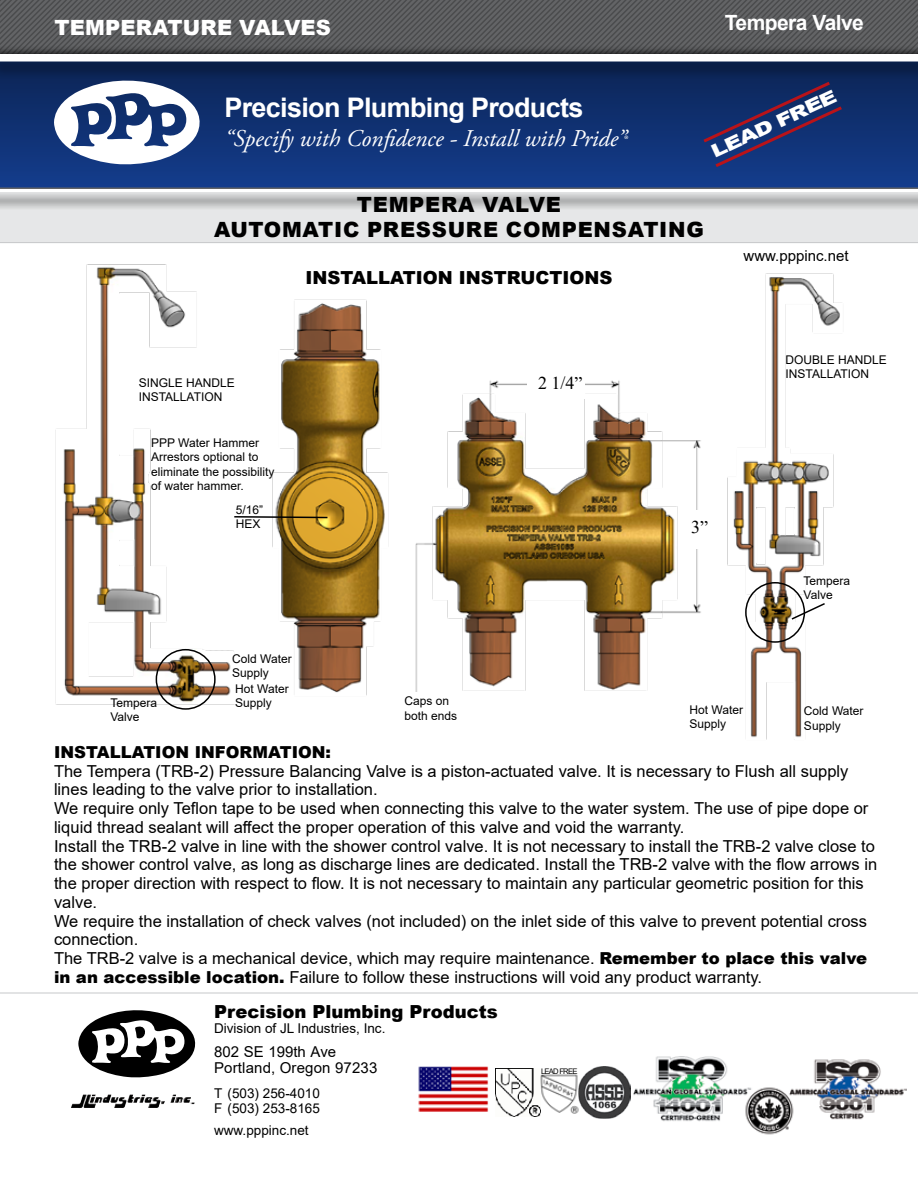
<style>
.page{position:relative;width:918px;height:1188px;background:#fff}
.page>*{position:absolute;margin:0;border:0;box-sizing:border-box;transform-origin:0 0}
.t1{font:700 27px "Arial";letter-spacing:-.025em;color:#fff}
.t2{font:italic 24px "Adobe Garamond Pro";color:#fff}
.t3{font:900 21px/25.2px "Arial";letter-spacing:.035em;color:#000;text-align:center}
.t4{font:900 21px "Arial";letter-spacing:.01em;color:#fff}
.t5{font:700 21px "Arial";letter-spacing:-.025em;color:#fff}
.t6{font:900 18px "Arial";color:#000}
.t7{font:900 18px "Arial";color:#fff;scale:1.31 1}
.t8{font:18px "Times New Roman";color:#000}
.t9{font:16.5px/18.8px "Arial";color:#000}
.t10{font:900 16.5px "Arial";color:#000}
.t11{font:15px/15.8px "Arial";color:#000}
.t12{font:13.5px/15px "Arial";color:#000}
.t13{font:12px/14.4px "Arial";color:#000}
.t14{font:7.65px "Arial";letter-spacing:-.1em;color:#000}
.s1{font-size:13.95px}
.s2{font-weight:900}
</style>
<div class="page">
<div style="left:0;top:170px;width:918px;height:18px;background:#133b89"></div>
<div style="left:0;top:211px;width:918px;height:32px;background:#e6e7e8"></div>
<hr style="left:0;top:188px;width:918px;height:2px;background:#636466">
<hr style="left:0;top:993px;width:918px;height:1px;background:#c7c8ca">
<img style="left:84px;top:1094px;width:92px;height:14px">
<svg style="left:78px;top:1010px;width:118px;height:68px"></svg>
<div style="left:0;top:191px;width:918px;height:20px;background:#000;opacity:.75"></div>
<hr style="left:0;top:189px;width:918px;height:3px;background:#fff">
<img style="left:272px;top:273px;width:570px;height:467px">
<img style="left:55px;top:264px;width:180px;height:446px">
<div style="left:156px;top:649px;width:60px;height:61px;border:2px solid #000;border-radius:50%"></div>
<svg style="left:233px;top:515px;width:96px;height:4px"></svg>
<div style="left:528px;top:364px;width:52px;height:40px;background:#fff"></div>
<div style="left:538px;top:370px;width:47px;height:29px;background:#fff"></div>
<div style="left:681px;top:510px;width:31px;height:39px;background:#fff"></div>
<div style="left:691px;top:514px;width:27px;height:32px;background:#fff"></div>
<div style="left:745px;top:582px;width:60px;height:61px;border:2px solid #000;border-radius:50%"></div>
<svg style="left:790px;top:602px;width:37px;height:19px"></svg>
<div style="left:400px;top:693px;width:68px;height:12px;background:#fff"></div>
<svg style="left:0;top:0;width:918px;height:170px;background:#3a4c70"></svg>
<img style="left:495px;top:1068px;width:45px;height:49px">
<img style="left:540px;top:1074px;width:38px;height:41px">
<img style="left:578px;top:1066px;width:53px;height:53px">
<img style="left:634px;top:1056px;width:273px;height:79px">
<img style="left:418px;top:1066px;width:71px;height:46px">
<p class="t4" style="left:54px;top:12px;width:278px">TEMPERATURE VALVES</p>
<p class="t5" style="left:725px;top:8px;width:141px">Tempera Valve</p>
<h1 class="t1" style="left:224px;top:88px;width:361px">Precision Plumbing Products</h1>
<h2 class="t2" style="left:224px;top:124px;width:404px">“Specify with Confidence - Install with Pride”<span class="s1">®</span></h2>
<p class="t7" style="left:707px;top:140px;width:105px;rotate:-25deg">LEAD FREE</p>
<p class="t3" style="left:214px;top:191px;width:491px">TEMPERA VALVE<br>AUTOMATIC PRESSURE COMPENSATING</p>
<p class="t6" style="left:305px;top:264px;width:309px">INSTALLATION INSTRUCTIONS</p>
<p class="t11" style="left:744px;top:248px;width:107px">www.pppinc.net</p>
<p class="t13" style="left:139px;top:375px;width:98px">SINGLE HANDLE<br>INSTALLATION</p>
<p class="t13" style="left:151px;top:435px;width:125px">PPP Water Hammer<br>Arrestors optional to eliminate the possibility of water hammer.</p>
<p class="t8" style="left:538px;top:370px;width:46px">2 1/4”</p>
<p class="t13" style="left:786px;top:352px;width:103px">DOUBLE HANDLE<br>INSTALLATION</p>
<p class="t13" style="left:110px;top:695px;width:48px">Tempera<br>Valve</p>
<p class="t13" style="left:236px;top:502px;width:29px">5/16”<br>HEX</p>
<p class="t13" style="left:232px;top:651px;width:61px">Cold Water<br>Supply</p>
<p class="t13" style="left:235px;top:682px;width:55px">Hot Water<br>Supply</p>
<p class="t13" style="left:405px;top:694px;width:54px">Caps on both ends</p>
<p class="t8" style="left:691px;top:514px;width:18px">3”</p>
<p class="t13" style="left:690px;top:702px;width:55px">Hot Water<br>Supply</p>
<p class="t13" style="left:804px;top:573px;width:48px">Tempera<br>Valve</p>
<p class="t13" style="left:804px;top:704px;width:61px">Cold Water<br>Supply</p>
<p class="t10" style="left:54px;top:740px;width:279px">INSTALLATION INFORMATION:</p>
<p class="t9" style="left:54px;top:761px;width:825px">The Tempera (TRB-2) Pressure Balancing Valve is a piston-actuated valve. It is necessary to Flush all supply lines leading to the valve prior to installation.<br>We require only Teflon tape to be used when connecting this valve to the water system. The use of pipe dope or liquid thread sealant will affect the proper operation of this valve and void the warranty.<br>Install the TRB-2 valve in line with the shower control valve. It is not necessary to install the TRB-2 valve close to the shower control valve, as long as discharge lines are dedicated. Install the TRB-2 valve with the flow arrows in the proper direction with respect to flow. It is not necessary to maintain any particular geometric position for this valve.<br>We require the installation of check valves (not included) on the inlet side of this valve to prevent potential cross connection.<br>The TRB-2 valve is a mechanical device, which may require maintenance. <span class="s2">Remember to place this valve in an accessible location.</span> Failure to follow these instructions will void any product warranty.</p>
<p class="t6" style="left:214px;top:998px;width:285px">Precision Plumbing Products</p>
<p class="t12" style="left:214px;top:1021px;width:173px">Division of JL Industries, Inc.</p>
<p class="t11" style="left:214px;top:1044px;width:165px">802 SE 199th Ave<br>Portland, Oregon 97233</p>
<p class="t12" style="left:214px;top:1086px;width:107px">T (503) 256-4010<br>F (503) 253-8165</p>
<p class="t12" style="left:214px;top:1123px;width:96px">www.pppinc.net</p>
<p class="t14" style="left:541px;top:1066px;width:38px">LEAD FREE</p>
</div>
